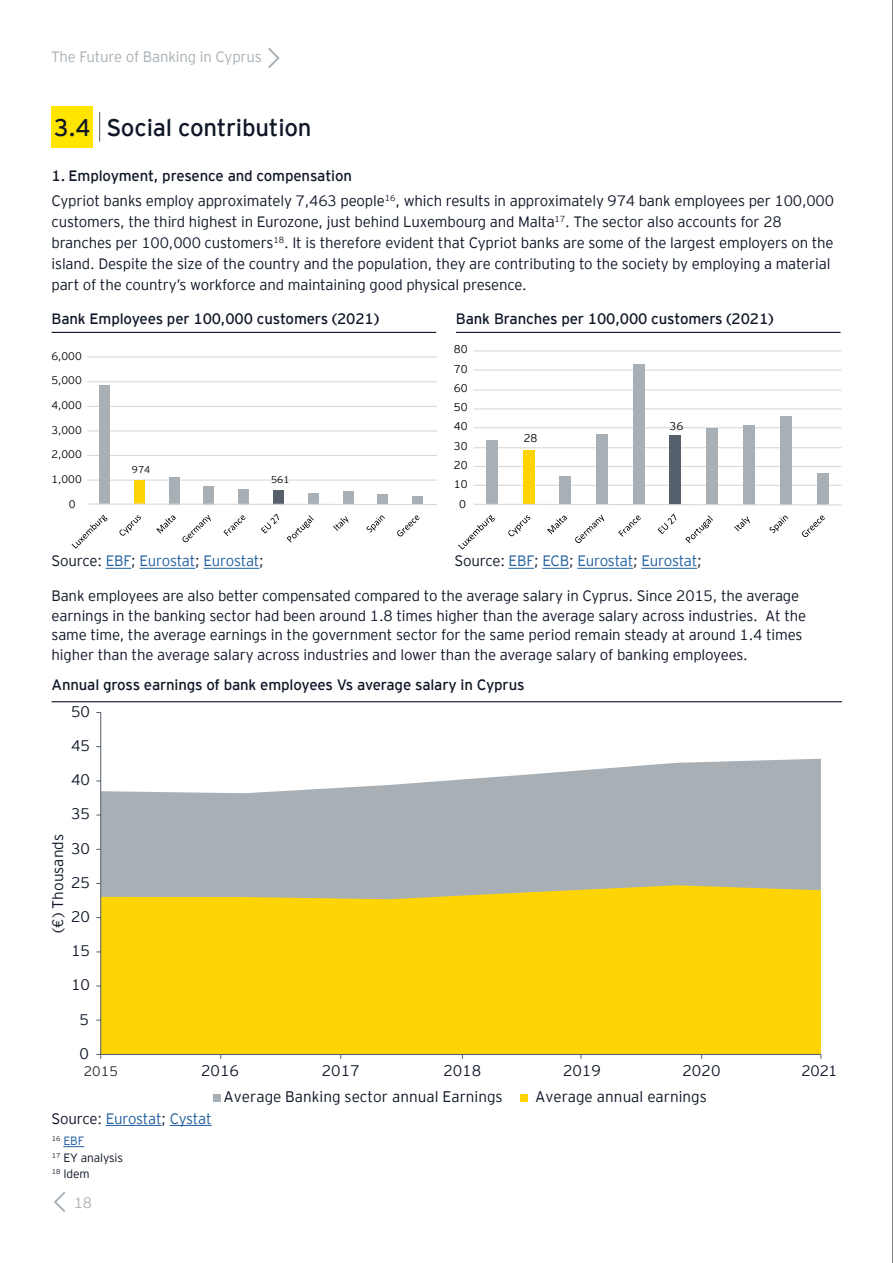
<style>
.page{position:relative;width:893px;height:1263px;background:#fff}
.page>*{position:absolute;margin:0;border:0;box-sizing:border-box;transform-origin:0 0}
.t1{font:300 24px "EY Interstate";letter-spacing:-.01em;color:#0f1727}
.t2{font:300 15.3px "EY Interstate";color:#0f1727}
.t3{font:300 15px/21px "EY Interstate";letter-spacing:-.01em;color:#0f1727}
.t4{font:300 15px "EY Interstate";letter-spacing:-.01em;color:#0f1727}
.t5{font:300 15px "EY Interstate";letter-spacing:-.02em;color:#215f9f}
.t6{font:300 15px "EY Interstate";letter-spacing:-.01em;color:#a8b0b6}
.t7{font:300 13.8px "EY Interstate";color:#2d2d38}
.t8{font:300 12px/16.5px "EY Interstate";letter-spacing:-.01em;color:#0f1727}
.t9{font:300 11.1px "EY Interstate";color:#020203}
.t10{font:300 10.95px "EY Interstate";color:#020203}
.t11{font:300 9.75px "EY Interstate";color:#020203}
.s1{font-style:inherit}
.s2{color:#0f1727}
.s3{color:#215f9f}
</style>
<div class="page">
<div style="left:52px;top:106px;width:41px;height:41px;background:#ffe500"></div>
<hr style="left:99px;top:112px;width:1px;height:30px;background:#6e6f71">
<hr style="left:52px;top:332px;width:384px;height:1px;background:#0f1727">
<hr style="left:456px;top:332px;width:385px;height:1px;background:#0f1727">
<hr style="left:52px;top:701px;width:790px;height:1px;background:#0f1727">
<svg style="left:63px;top:1146px;width:21px;height:1px"></svg>
<svg style="left:106px;top:568px;width:25px;height:1px"></svg>
<hr style="left:139px;top:568px;width:56px;height:1px;background:#215f9f">
<hr style="left:203px;top:568px;width:56px;height:1px;background:#215f9f">
<svg style="left:509px;top:568px;width:25px;height:1px"></svg>
<svg style="left:542px;top:568px;width:27px;height:1px"></svg>
<hr style="left:577px;top:568px;width:56px;height:1px;background:#215f9f">
<hr style="left:641px;top:568px;width:56px;height:1px;background:#215f9f">
<hr style="left:106px;top:1125px;width:55px;height:1px;background:#215f9f">
<hr style="left:170px;top:1125px;width:42px;height:1px;background:#215f9f">
<svg style="left:72px;top:515px;width:35px;height:34px"></svg>
<svg style="left:119px;top:515px;width:22px;height:21px"></svg>
<svg style="left:156px;top:515px;width:20px;height:19px"></svg>
<svg style="left:183px;top:515px;width:28px;height:27px"></svg>
<svg style="left:224px;top:515px;width:22px;height:21px"></svg>
<svg style="left:261px;top:514px;width:18px;height:19px"></svg>
<svg style="left:287px;top:515px;width:27px;height:27px"></svg>
<svg style="left:333px;top:516px;width:16px;height:15px"></svg>
<svg style="left:367px;top:515px;width:18px;height:17px"></svg>
<svg style="left:397px;top:515px;width:23px;height:21px"></svg>
<hr style="left:87px;top:356px;width:350px;height:1px;background:#d9d9d9">
<hr style="left:87px;top:381px;width:350px;height:1px;background:#d9d9d9">
<hr style="left:87px;top:406px;width:350px;height:1px;background:#d9d9d9">
<hr style="left:87px;top:430px;width:350px;height:1px;background:#d9d9d9">
<hr style="left:87px;top:455px;width:350px;height:1px;background:#d9d9d9">
<hr style="left:87px;top:479px;width:350px;height:2px;background:#d9d9d9">
<div style="left:99px;top:385px;width:11px;height:119px;background:#a8b0b6"></div>
<div style="left:134px;top:480px;width:11px;height:24px;background:#ffd405"></div>
<div style="left:169px;top:477px;width:11px;height:27px;background:#a8b0b6"></div>
<div style="left:204px;top:486px;width:10px;height:18px;background:#a8b0b6"></div>
<div style="left:238px;top:489px;width:11px;height:15px;background:#a8b0b6"></div>
<div style="left:308px;top:493px;width:11px;height:11px;background:#a8b0b6"></div>
<div style="left:343px;top:492px;width:11px;height:12px;background:#a8b0b6"></div>
<div style="left:377px;top:494px;width:11px;height:10px;background:#a8b0b6"></div>
<div style="left:412px;top:496px;width:11px;height:8px;background:#a8b0b6"></div>
<div style="left:273px;top:490px;width:11px;height:14px;background:#55606c"></div>
<svg style="left:87px;top:503px;width:350px;height:2px"></svg>
<svg style="left:101px;top:759px;width:720px;height:126px;fill:#a8b0b6"></svg>
<svg style="left:101px;top:885px;width:720px;height:169px;fill:#ffd405"></svg>
<hr style="left:100px;top:712px;width:1px;height:342px;background:#55606c">
<hr style="left:101px;top:1054px;width:720px;height:1px;background:#55606c">
<div style="left:213px;top:1094px;width:7px;height:8px;background:#a8b0b6"></div>
<div style="left:520px;top:1094px;width:7px;height:8px;background:#ffd405"></div>
<svg style="left:268px;top:48px;width:12px;height:20px"></svg>
<svg style="left:54px;top:1192px;width:11px;height:20px"></svg>
<svg style="left:458px;top:515px;width:37px;height:34px"></svg>
<svg style="left:508px;top:515px;width:22px;height:21px"></svg>
<svg style="left:547px;top:516px;width:20px;height:18px"></svg>
<svg style="left:575px;top:515px;width:29px;height:28px"></svg>
<svg style="left:618px;top:516px;width:23px;height:21px"></svg>
<svg style="left:658px;top:514px;width:18px;height:20px"></svg>
<svg style="left:685px;top:515px;width:28px;height:28px"></svg>
<svg style="left:734px;top:516px;width:16px;height:15px"></svg>
<svg style="left:769px;top:516px;width:19px;height:17px"></svg>
<svg style="left:802px;top:516px;width:23px;height:21px"></svg>
<hr style="left:473px;top:350px;width:368px;height:1px;background:#d9d9d9">
<hr style="left:473px;top:369px;width:368px;height:2px;background:#d9d9d9">
<hr style="left:473px;top:389px;width:368px;height:2px;background:#d9d9d9">
<hr style="left:473px;top:408px;width:368px;height:1px;background:#d9d9d9">
<hr style="left:473px;top:427px;width:368px;height:1px;background:#d9d9d9">
<hr style="left:473px;top:447px;width:368px;height:1px;background:#d9d9d9">
<hr style="left:473px;top:466px;width:368px;height:1px;background:#d9d9d9">
<hr style="left:473px;top:485px;width:368px;height:1px;background:#d9d9d9">
<div style="left:486px;top:440px;width:12px;height:65px;background:#a8b0b6"></div>
<div style="left:523px;top:450px;width:11px;height:55px;background:#ffd405"></div>
<div style="left:560px;top:476px;width:11px;height:29px;background:#a8b0b6"></div>
<div style="left:596px;top:434px;width:12px;height:71px;background:#a8b0b6"></div>
<div style="left:633px;top:364px;width:12px;height:141px;background:#a8b0b6"></div>
<div style="left:707px;top:428px;width:11px;height:77px;background:#a8b0b6"></div>
<div style="left:743px;top:426px;width:12px;height:79px;background:#a8b0b6"></div>
<div style="left:780px;top:416px;width:12px;height:89px;background:#a8b0b6"></div>
<div style="left:817px;top:473px;width:11px;height:32px;background:#a8b0b6"></div>
<div style="left:670px;top:435px;width:11px;height:70px;background:#55606c"></div>
<svg style="left:473px;top:503px;width:369px;height:3px"></svg>
<hr style="left:892px;top:0;width:1px;height:1263px;background:#000">
<p class="t6" style="left:51px;top:46px;width:212px">The Future of Banking in Cyprus</p>
<h1 class="t1" style="left:54px;top:111px;width:259px">3.4 Social contribution</h1>
<p class="t3" style="left:52px;top:162px;width:784px;line-height:25.2px"><span class="s1">1. Employment, presence and compensation<br></span>Cypriot banks employ approximately 7,463 people<sup>16</sup>, which results in approximately 974 bank employees per 100,000</p>
<p class="t3" style="left:52px;top:211px;width:784px">customers, the third highest in Eurozone, just behind Luxembourg and Malta<sup>17</sup>. The sector also accounts for 28 branches per 100,000 customers<sup>18</sup>. It is therefore evident that Cypriot banks are some of the largest employers on the island. Despite the size of the country and the population, they are contributing to the society by employing a material part of the country’s workforce and maintaining good physical presence.</p>
<p class="t4" style="left:52px;top:308px;width:329px">Bank Employees per 100,000 customers (2021)</p>
<p class="t4" style="left:456px;top:308px;width:319px">Bank Branches per 100,000 customers (2021)</p>
<p class="t10" style="left:51px;top:348px;width:32px">6,000</p>
<p class="t10" style="left:51px;top:373px;width:32px">5,000</p>
<p class="t10" style="left:51px;top:397px;width:32px">4,000</p>
<p class="t10" style="left:51px;top:422px;width:32px">3,000</p>
<p class="t10" style="left:51px;top:447px;width:32px">2,000</p>
<p class="t10" style="left:51px;top:471px;width:32px">1,000</p>
<p class="t10" style="left:69px;top:496px;width:8px">0</p>
<p class="t11" style="left:132px;top:463px;width:20px">974</p>
<p class="t11" style="left:271px;top:473px;width:20px">561</p>
<p class="t9" style="left:454px;top:341px;width:15px">80</p>
<p class="t9" style="left:454px;top:361px;width:15px">70</p>
<p class="t9" style="left:454px;top:380px;width:15px">60</p>
<p class="t9" style="left:454px;top:399px;width:15px">50</p>
<p class="t9" style="left:454px;top:419px;width:15px">40</p>
<p class="t9" style="left:454px;top:438px;width:15px">30</p>
<p class="t9" style="left:454px;top:457px;width:15px">20</p>
<p class="t9" style="left:454px;top:476px;width:15px">10</p>
<p class="t9" style="left:459px;top:496px;width:8px">0</p>
<p class="t9" style="left:524px;top:430px;width:15px">28</p>
<p class="t9" style="left:670px;top:418px;width:15px">36</p>
<p class="t5" style="left:52px;top:550px;width:214px"><span class="s2">Source:</span> EBF<span class="s2">;</span> Eurostat<span class="s2">;</span> Eurostat<span class="s2">;</span></p>
<p class="t5" style="left:454px;top:550px;width:249px"><span class="s2">Source:</span> EBF<span class="s2">;</span> ECB<span class="s2">;</span> Eurostat<span class="s2">;</span> Eurostat<span class="s2">;</span></p>
<p class="t3" style="left:52px;top:585px;width:756px;line-height:19.5px">Bank employees are also better compensated compared to the average salary in Cyprus. Since 2015, the average earnings in the banking sector had been around 1.8 times higher than the average salary across industries. At the same time, the average earnings in the government sector for the same period remain steady at around 1.4 times higher than the average salary across industries and lower than the average salary of banking employees.</p>
<p class="t4" style="left:52px;top:674px;width:475px">Annual gross earnings of bank employees Vs average salary in Cyprus</p>
<p class="t2" style="left:71px;top:700px;width:20px">50</p>
<p class="t2" style="left:71px;top:735px;width:20px">45</p>
<p class="t2" style="left:71px;top:769px;width:20px">40</p>
<p class="t2" style="left:71px;top:803px;width:20px">35</p>
<p class="t2" style="left:47px;top:933px;width:100px;rotate:-90deg">(€) Thousands</p>
<p class="t2" style="left:71px;top:837px;width:20px">30</p>
<p class="t2" style="left:71px;top:871px;width:20px">25</p>
<p class="t2" style="left:71px;top:905px;width:20px">20</p>
<p class="t2" style="left:71px;top:940px;width:20px">15</p>
<p class="t2" style="left:71px;top:974px;width:20px">10</p>
<p class="t2" style="left:80px;top:1008px;width:11px">5</p>
<p class="t2" style="left:80px;top:1042px;width:11px">0</p>
<p class="t7" style="left:84px;top:1062px;width:36px">2015</p>
<p class="t2" style="left:201px;top:1060px;width:39px">2016</p>
<p class="t2" style="left:322px;top:1060px;width:39px">2017</p>
<p class="t2" style="left:443px;top:1060px;width:39px">2018</p>
<p class="t2" style="left:563px;top:1060px;width:39px">2019</p>
<p class="t2" style="left:682px;top:1060px;width:39px">2020</p>
<p class="t5" style="left:52px;top:1107px;width:162px"><span class="s2">Source:</span> Eurostat<span class="s2">;</span> Cystat</p>
<p class="t8" style="left:52px;top:1132px;width:73px"><sup>16</sup> <span class="s3">EBF<br></span><sup>17</sup> EY analysis<br><sup>18</sup> Idem</p>
<p class="t6" style="left:74px;top:1192px;width:20px">18</p>
<p class="t2" style="left:224px;top:1086px;width:281px">Average Banking sector annual Earnings</p>
<p class="t2" style="left:535px;top:1086px;width:173px">Average annual earnings</p>
<p class="t3" style="left:801px;top:1059px;width:38px">2021</p>
</div>
